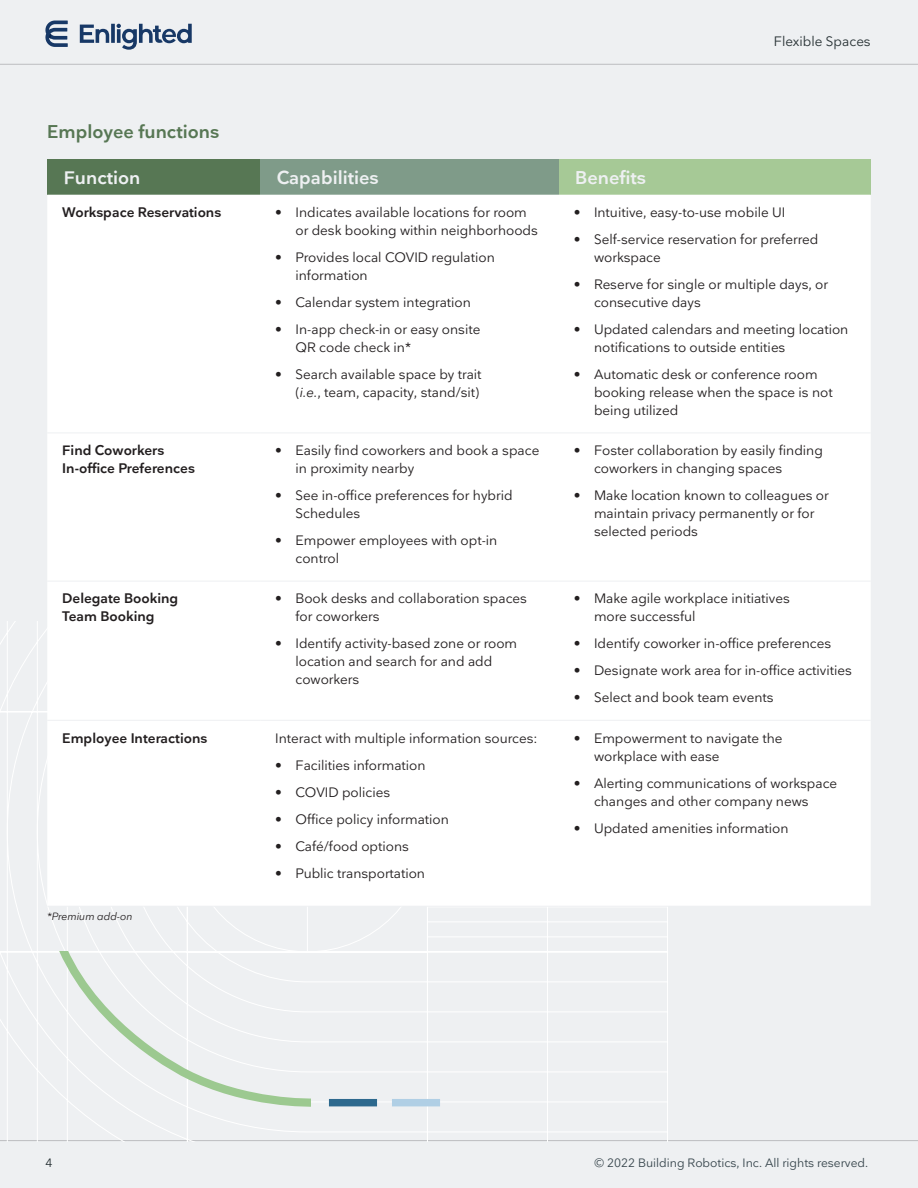
<style>
.page{position:relative;width:918px;height:1188px;background:#eef0f2}
.page>*{position:absolute;margin:0;border:0;box-sizing:border-box;transform-origin:0 0}
.Column_H1_12_14_Demi{font:600 18px "Nationale";color:#eef0f2}
.H4_12_18_Demibold_Bl{font:600 18px "Nationale";color:#577754}
.P3_Bullet_9_13_Regul{font:13.5px/18px "Nationale";color:#231f20}
.Row_H2_9_13_Demibold{font:600 13.5px/18px "Nationale";color:#231f20}
.t1{font:13.5px "Nationale";color:#283235}
.t2{font:12px "Nationale";color:#39474e}
.t3{font:12px "Nationale";color:#283235}
.H5_12_15_Demibold_Bl{font:italic 10.5px "Nationale";color:#231f20}
.s1{font-style:italic}
</style>
<div class="page">
<hr style="left:0;top:64px;width:918px;height:1px;background:#bcbdc0">
<hr style="left:0;top:1140px;width:918px;height:1px;background:#bcbdc0">
<svg style="left:45px;top:21px;width:147px;height:29px"></svg>
<svg style="left:0;top:622px;width:668px;height:520px"></svg>
<div style="left:392px;top:1099px;width:48px;height:7px;background:#b0cfe5"></div>
<div style="left:329px;top:1099px;width:48px;height:7px;background:#2d698e"></div>
<svg style="left:59px;top:952px;width:251px;height:155px"></svg>
<div style="left:47px;top:159px;width:213px;height:36px;background:#577754"></div>
<div style="left:260px;top:159px;width:299px;height:36px;background:#7f9b89"></div>
<div style="left:559px;top:159px;width:312px;height:36px;background:#a6c996"></div>
<div style="left:47px;top:195px;width:824px;height:711px;background:#fff"></div>
<hr style="left:47px;top:433px;width:213px;height:1px;background:#eef0f2">
<hr style="left:260px;top:433px;width:299px;height:1px;background:#eef0f2">
<hr style="left:559px;top:433px;width:312px;height:1px;background:#eef0f2">
<hr style="left:47px;top:581px;width:213px;height:1px;background:#eef0f2">
<hr style="left:260px;top:581px;width:299px;height:1px;background:#eef0f2">
<hr style="left:559px;top:581px;width:312px;height:1px;background:#eef0f2">
<hr style="left:47px;top:720px;width:213px;height:1px;background:#eef0f2">
<hr style="left:260px;top:720px;width:299px;height:1px;background:#eef0f2">
<hr style="left:559px;top:720px;width:312px;height:1px;background:#eef0f2">
<hr style="left:47px;top:906px;width:213px;height:1px;background:#eef0f2">
<hr style="left:260px;top:906px;width:299px;height:1px;background:#eef0f2">
<hr style="left:559px;top:906px;width:312px;height:1px;background:#eef0f2">
<p class="t1" style="left:774px;top:33px;width:98px">Flexible Spaces</p>
<p class="H4_12_18_Demibold_Bl" style="left:47px;top:120px;width:174px">Employee functions</p>
<p class="Column_H1_12_14_Demi" style="left:64px;top:166px;width:78px">Function</p>
<p class="Column_H1_12_14_Demi" style="left:277px;top:166px;width:103px">Capabilities</p>
<p class="Column_H1_12_14_Demi" style="left:575px;top:166px;width:73px">Benefits</p>
<p class="Row_H2_9_13_Demibold" style="left:62px;top:203px;width:161px">Workspace Reservations</p>
<p class="P3_Bullet_9_13_Regul" style="left:296px;top:203px;width:244px;text-indent:-20px">• Indicates available locations for room or desk booking within neighborhoods</p>
<p class="P3_Bullet_9_13_Regul" style="left:296px;top:248px;width:201px;text-indent:-20px">• Provides local COVID regulation information</p>
<p class="P3_Bullet_9_13_Regul" style="left:275px;top:293px;width:197px">• Calendar system integration</p>
<p class="P3_Bullet_9_13_Regul" style="left:296px;top:320px;width:186px;text-indent:-20px">• In-app check-in or easy onsite<br>QR code check in*</p>
<p class="P3_Bullet_9_13_Regul" style="left:275px;top:365px;width:208px;text-align:right">• Search available space by trait (<span class="s1">i.e.</span>, team, capacity, stand/sit)</p>
<p class="P3_Bullet_9_13_Regul" style="left:574px;top:203px;width:213px">• Intuitive, easy-to-use mobile UI</p>
<p class="P3_Bullet_9_13_Regul" style="left:594px;top:230px;width:226px;text-indent:-20px">• Self-service reservation for preferred workspace</p>
<p class="P3_Bullet_9_13_Regul" style="left:594px;top:275px;width:236px;text-indent:-20px">• Reserve for single or multiple days, or consecutive days</p>
<p class="P3_Bullet_9_13_Regul" style="left:594px;top:320px;width:256px;text-indent:-20px">• Updated calendars and meeting location notifications to outside entities</p>
<p class="P3_Bullet_9_13_Regul" style="left:594px;top:365px;width:240px;text-indent:-20px">• Automatic desk or conference room booking release when the space is not being utilized</p>
<p class="Row_H2_9_13_Demibold" style="left:62px;top:441px;width:134px">Find Coworkers<br>In-office Preferences</p>
<p class="P3_Bullet_9_13_Regul" style="left:296px;top:441px;width:245px;text-indent:-20px">• Easily find coworkers and book a space in proximity nearby</p>
<p class="P3_Bullet_9_13_Regul" style="left:296px;top:486px;width:219px;text-indent:-20px">• See in-office preferences for hybrid<br>Schedules</p>
<p class="P3_Bullet_9_13_Regul" style="left:296px;top:531px;width:203px;text-indent:-20px">• Empower employees with opt-in control</p>
<p class="Row_H2_9_13_Demibold" style="left:62px;top:589px;width:118px">Delegate Booking<br>Team Booking</p>
<p class="P3_Bullet_9_13_Regul" style="left:296px;top:589px;width:233px;text-indent:-20px">• Book desks and collaboration spaces for coworkers</p>
<p class="P3_Bullet_9_13_Regul" style="left:296px;top:634px;width:223px;text-indent:-20px">• Identify activity-based zone or room location and search for and add coworkers</p>
<p class="Row_H2_9_13_Demibold" style="left:62px;top:728px;width:147px">Employee Interactions</p>
<p class="P3_Bullet_9_13_Regul" style="left:275px;top:729px;width:264px">Interact with multiple information sources:</p>
<p class="P3_Bullet_9_13_Regul" style="left:275px;top:756px;width:152px">• Facilities information</p>
<p class="P3_Bullet_9_13_Regul" style="left:275px;top:783px;width:116px">• COVID policies</p>
<p class="P3_Bullet_9_13_Regul" style="left:275px;top:810px;width:175px">• Office policy information</p>
<p class="P3_Bullet_9_13_Regul" style="left:275px;top:837px;width:135px">• Café/food options</p>
<p class="P3_Bullet_9_13_Regul" style="left:275px;top:864px;width:151px">• Public transportation</p>
<p class="H5_12_15_Demibold_Bl" style="left:47px;top:910px;width:87px">*Premium add-on</p>
<p class="P3_Bullet_9_13_Regul" style="left:594px;top:441px;width:230px;text-indent:-20px">• Foster collaboration by easily finding coworkers in changing spaces</p>
<p class="P3_Bullet_9_13_Regul" style="left:594px;top:486px;width:236px;text-indent:-20px">• Make location known to colleagues or maintain privacy permanently or for selected periods</p>
<p class="P3_Bullet_9_13_Regul" style="left:594px;top:589px;width:197px;text-indent:-20px">• Make agile workplace initiatives more successful</p>
<p class="P3_Bullet_9_13_Regul" style="left:574px;top:634px;width:259px">• Identify coworker in-office preferences</p>
<p class="P3_Bullet_9_13_Regul" style="left:574px;top:661px;width:280px">• Designate work area for in-office activities</p>
<p class="P3_Bullet_9_13_Regul" style="left:574px;top:688px;width:201px">• Select and book team events</p>
<p class="P3_Bullet_9_13_Regul" style="left:594px;top:729px;width:190px;text-indent:-20px">• Empowerment to navigate the workplace with ease</p>
<p class="P3_Bullet_9_13_Regul" style="left:594px;top:774px;width:245px;text-indent:-20px">• Alerting communications of workspace changes and other company news</p>
<p class="P3_Bullet_9_13_Regul" style="left:574px;top:819px;width:216px">• Updated amenities information</p>
<p class="t3" style="left:45px;top:1155px;width:9px">4</p>
<p class="t2" style="left:595px;top:1155px;width:275px">© 2022 Building Robotics, Inc. All rights reserved.</p>
</div>
